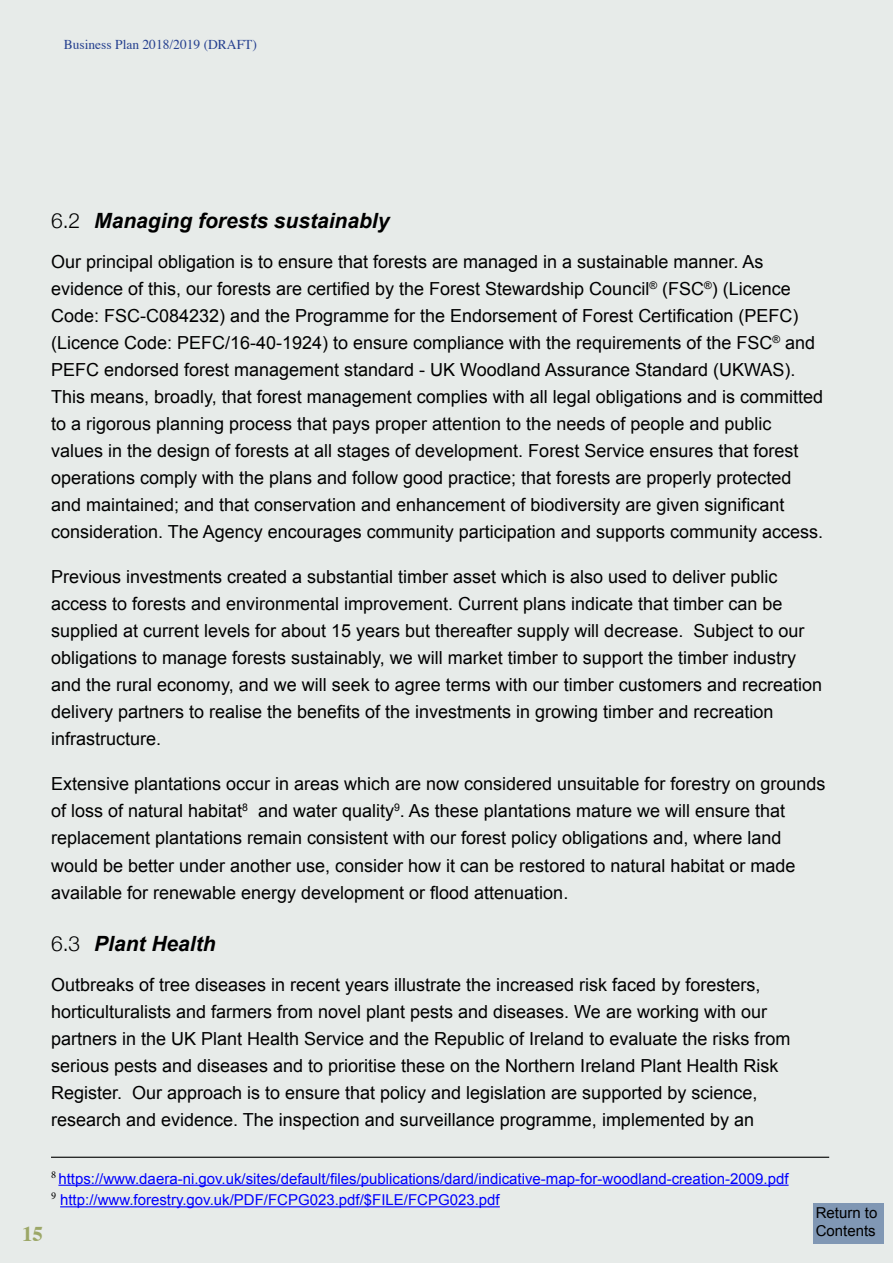
<style>
.page{position:relative;width:893px;height:1263px;background:#e7ebe9}
.page>*{position:absolute;margin:0;border:0;box-sizing:border-box;transform-origin:0 0}
.Heading_2{font:italic 700 21px "Arial";color:#000}
.t1{font:700 21px "Times";color:#9ca767}
.t2{font:18px/27px "Arial";color:#000}
.t3{font:15px "Arial";color:#00f}
.t4{font:15px/18px "Arial";color:#000}
.t5{font:13.5px "Times";color:#25408f}
.s1{font-family:"Helvetica Neue";font-weight:300;font-style:normal}
</style>
<div class="page">
<div style="left:813px;top:1203px;width:71px;height:41px;background:#8097b4"></div>
<hr style="left:58px;top:1185px;width:731px;height:1px;background:#00f">
<hr style="left:60px;top:1206px;width:440px;height:1px;background:#00f">
<hr style="left:51px;top:1157px;width:778px;height:1px;background:#000">
<p class="t5" style="left:64px;top:32px;width:195px">Business Plan 2018/2019 (DRAFT)</p>
<p class="Heading_2" style="left:51px;top:207px;width:340px"><span class="s1">6.2</span> Managing forests sustainably</p>
<p class="t2" style="left:51px;top:249px;width:774px">Our principal obligation is to ensure that forests are managed in a sustainable manner. As evidence of this, our forests are certified by the Forest Stewardship Council<sup>®</sup> (FSC<sup>®</sup>) (Licence Code: FSC-C084232) and the Programme for the Endorsement of Forest Certification (PEFC) (Licence Code: PEFC/16-40-1924) to ensure compliance with the requirements of the FSC<sup>®</sup> and PEFC endorsed forest management standard - UK Woodland Assurance Standard (UKWAS).<br>This means, broadly, that forest management complies with all legal obligations and is committed to a rigorous planning process that pays proper attention to the needs of people and public values in the design of forests at all stages of development. Forest Service ensures that forest operations comply with the plans and follow good practice; that forests are properly protected and maintained; and that conservation and enhancement of biodiversity are given significant consideration. The Agency encourages community participation and supports community access.</p>
<p class="t2" style="left:51px;top:564px;width:772px">Previous investments created a substantial timber asset which is also used to deliver public access to forests and environmental improvement. Current plans indicate that timber can be supplied at current levels for about 15 years but thereafter supply will decrease. Subject to our obligations to manage forests sustainably, we will market timber to support the timber industry and the rural economy, and we will seek to agree terms with our timber customers and recreation delivery partners to realise the benefits of the investments in growing timber and recreation infrastructure.</p>
<p class="t2" style="left:51px;top:771px;width:776px">Extensive plantations occur in areas which are now considered unsuitable for forestry on grounds of loss of natural habitat<sup>8</sup> and water quality<sup>9</sup>. As these plantations mature we will ensure that replacement plantations remain consistent with our forest policy obligations and, where land would be better under another use, consider how it can be restored to natural habitat or made available for renewable energy development or flood attenuation.</p>
<p class="Heading_2" style="left:51px;top:930px;width:166px"><span class="s1">6.3</span> Plant Health</p>
<p class="t2" style="left:51px;top:971px;width:741px">Outbreaks of tree diseases in recent years illustrate the increased risk faced by foresters, horticulturalists and farmers from novel plant pests and diseases. We are working with our partners in the UK Plant Health Service and the Republic of Ireland to evaluate the risks from serious pests and diseases and to prioritise these on the Northern Ireland Plant Health Risk Register. Our approach is to ensure that policy and legislation are supported by science, research and evidence. The inspection and surveillance programme, implemented by an</p>
<p class="t1" style="left:22px;top:1213px;width:22px">15</p>
<p class="t3" style="left:51px;top:1168px;width:739px"><sup>8</sup> https://www.daera-ni.gov.uk/sites/default/files/publications/dard/indicative-map-for-woodland-creation-2009.pdf</p>
<p class="t3" style="left:51px;top:1190px;width:450px"><sup>9</sup> http://www.forestry.gov.uk/PDF/FCPG023.pdf/$FILE/FCPG023.pdf</p>
<p class="t4" style="left:816px;top:1204px;width:63px">Return to<br>Contents</p>
</div>
